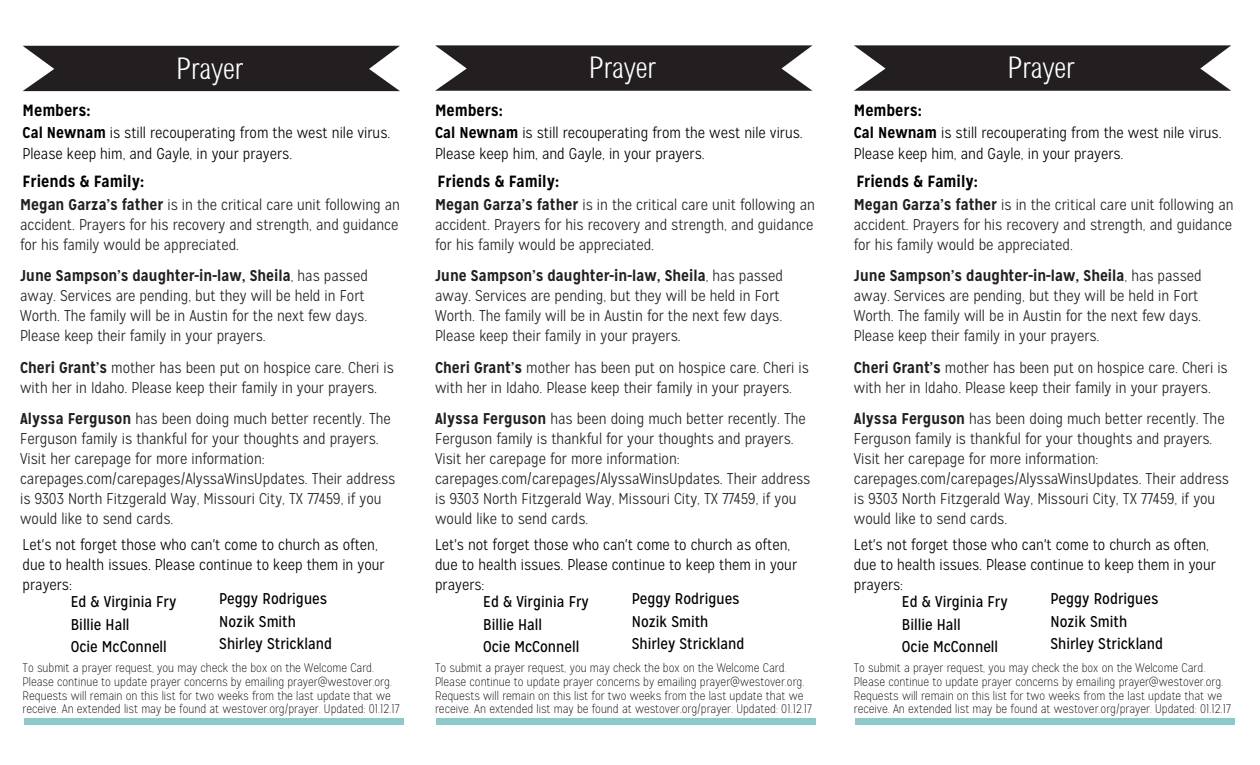
<style>
.page{position:relative;width:1260px;height:765px;background:#fff}
.page>*{position:absolute;margin:0;border:0;box-sizing:border-box;transform-origin:0 0}
.t1{font:30px "Sertig";color:#fff}
.t2{font:700 16.25px "Mission Gothic";color:#000}
.t3{font:300 15.62px/20px "Mission Gothic";color:#231f20}
._2_pt_space{font:300 15.62px/20px "Mission Gothic";color:#000}
._2_pt_space-2{font:15.62px "Mission Gothic";color:#000}
._2_pt_space-3{font:100 12.5px/13.8px "Mission Gothic";color:#000}
.s1{font-weight:700}
</style>
<div class="page">
<svg style="left:23px;top:46px;width:377px;height:45px;background:#353132"></svg>
<div style="left:24px;top:719px;width:380px;height:6px;background:#90c7c8"></div>
<svg style="left:435px;top:45px;width:377px;height:46px;background:#373435"></svg>
<div style="left:436px;top:718px;width:380px;height:7px;background:#90c7c8"></div>
<svg style="left:854px;top:45px;width:377px;height:46px;background:#373435"></svg>
<div style="left:855px;top:718px;width:380px;height:7px;background:#90c7c8"></div>
<p class="t1" style="left:176px;top:50px;width:69px">Prayer</p>
<p class="t2" style="left:23px;top:100px;width:69px">Members:</p>
<p class="_2_pt_space" style="left:23px;top:122px;width:369px;line-height:21.2px"><span class="s1">Cal Newnam</span> is still recouperating from the west nile virus.<br>Please keep him, and Gayle, in your prayers.</p>
<p class="t2" style="left:23px;top:172px;width:123px">Friends &amp; Family:</p>
<p class="t3" style="left:20px;top:195px;width:381px;text-align:justify"><span class="s1">Megan Garza’s father</span> is in the critical care unit following an accident. Prayers for his recovery and strength, and guidance for his family would be appreciated.</p>
<p class="t3" style="left:20px;top:266px;width:349px"><span class="s1">June Sampson’s daughter-in-law, Sheila</span>, has passed away. Services are pending, but they will be held in Fort Worth. The family will be in Austin for the next few days.<br>Please keep their family in your prayers.</p>
<p class="t3" style="left:20px;top:358px;width:375px"><span class="s1">Cheri Grant’s</span> mother has been put on hospice care. Cheri is with her in Idaho. Please keep their family in your prayers.</p>
<p class="t3" style="left:20px;top:409px;width:372px"><span class="s1">Alyssa Ferguson</span> has been doing much better recently. The<br>Ferguson family is thankful for your thoughts and prayers.<br>Visit her carepage for more information:</p>
<p class="t3" style="left:20px;top:469px;width:377px">carepages.com/carepages/AlyssaWinsUpdates. Their address is 9303 North Fitzgerald Way, Missouri City, TX 77459, if you would like to send cards.</p>
<p class="_2_pt_space" style="left:23px;top:535px;width:364px">Let's not forget those who can't come to church as often, due to health issues. Please continue to keep them in your prayers:</p>
<p class="_2_pt_space-2" style="left:71px;top:592px;width:107px">Ed &amp; Virginia Fry</p>
<p class="_2_pt_space-2" style="left:71px;top:615px;width:60px">Billie Hall</p>
<p class="_2_pt_space-2" style="left:71px;top:637px;width:98px">Ocie McConnell</p>
<p class="_2_pt_space-2" style="left:219px;top:590px;width:109px">Peggy Rodrigues</p>
<p class="_2_pt_space-2" style="left:219px;top:612px;width:78px">Nozik Smith</p>
<p class="_2_pt_space-2" style="left:219px;top:635px;width:114px">Shirley Strickland</p>
<p class="_2_pt_space-3" style="left:23px;top:661px;width:378px">To submit a prayer request, you may check the box on the Welcome Card.<br>Please continue to update prayer concerns by emailing prayer@westover.org.<br>Requests will remain on this list for two weeks from the last update that we receive. An extended list may be found at westover.org/prayer. Updated: 01.12.17</p>
<p class="t1" style="left:589px;top:50px;width:69px">Prayer</p>
<p class="t1" style="left:1007px;top:50px;width:69px">Prayer</p>
<p class="t2" style="left:435px;top:100px;width:69px">Members:</p>
<p class="_2_pt_space" style="left:435px;top:122px;width:369px;line-height:21.2px"><span class="s1">Cal Newnam</span> is still recouperating from the west nile virus.<br>Please keep him, and Gayle, in your prayers.</p>
<p class="t2" style="left:438px;top:172px;width:123px">Friends &amp; Family:</p>
<p class="t3" style="left:435px;top:195px;width:381px;text-align:justify"><span class="s1">Megan Garza’s father</span> is in the critical care unit following an accident. Prayers for his recovery and strength, and guidance for his family would be appreciated.</p>
<p class="t3" style="left:435px;top:266px;width:349px"><span class="s1">June Sampson’s daughter-in-law, Sheila</span>, has passed away. Services are pending, but they will be held in Fort Worth. The family will be in Austin for the next few days.<br>Please keep their family in your prayers.</p>
<p class="t3" style="left:435px;top:358px;width:375px"><span class="s1">Cheri Grant’s</span> mother has been put on hospice care. Cheri is with her in Idaho. Please keep their family in your prayers.</p>
<p class="t3" style="left:435px;top:409px;width:372px"><span class="s1">Alyssa Ferguson</span> has been doing much better recently. The<br>Ferguson family is thankful for your thoughts and prayers.<br>Visit her carepage for more information:</p>
<p class="t3" style="left:435px;top:469px;width:377px">carepages.com/carepages/AlyssaWinsUpdates. Their address is 9303 North Fitzgerald Way, Missouri City, TX 77459, if you would like to send cards.</p>
<p class="_2_pt_space" style="left:435px;top:535px;width:364px">Let's not forget those who can't come to church as often, due to health issues. Please continue to keep them in your prayers:</p>
<p class="_2_pt_space-2" style="left:483px;top:592px;width:107px">Ed &amp; Virginia Fry</p>
<p class="_2_pt_space-2" style="left:483px;top:615px;width:60px">Billie Hall</p>
<p class="_2_pt_space-2" style="left:483px;top:637px;width:98px">Ocie McConnell</p>
<p class="_2_pt_space-2" style="left:632px;top:590px;width:109px">Peggy Rodrigues</p>
<p class="_2_pt_space-2" style="left:632px;top:612px;width:78px">Nozik Smith</p>
<p class="_2_pt_space-2" style="left:632px;top:635px;width:114px">Shirley Strickland</p>
<p class="_2_pt_space-3" style="left:435px;top:661px;width:378px">To submit a prayer request, you may check the box on the Welcome Card.<br>Please continue to update prayer concerns by emailing prayer@westover.org.<br>Requests will remain on this list for two weeks from the last update that we receive. An extended list may be found at westover.org/prayer. Updated: 01.12.17</p>
<p class="t2" style="left:854px;top:100px;width:69px">Members:</p>
<p class="_2_pt_space" style="left:854px;top:122px;width:369px;line-height:21.2px"><span class="s1">Cal Newnam</span> is still recouperating from the west nile virus.<br>Please keep him, and Gayle, in your prayers.</p>
<p class="t2" style="left:856px;top:172px;width:123px">Friends &amp; Family:</p>
<p class="t3" style="left:854px;top:195px;width:381px;text-align:justify"><span class="s1">Megan Garza’s father</span> is in the critical care unit following an accident. Prayers for his recovery and strength, and guidance for his family would be appreciated.</p>
<p class="t3" style="left:854px;top:266px;width:349px"><span class="s1">June Sampson’s daughter-in-law, Sheila</span>, has passed away. Services are pending, but they will be held in Fort Worth. The family will be in Austin for the next few days.<br>Please keep their family in your prayers.</p>
<p class="t3" style="left:854px;top:358px;width:375px"><span class="s1">Cheri Grant’s</span> mother has been put on hospice care. Cheri is with her in Idaho. Please keep their family in your prayers.</p>
<p class="t3" style="left:854px;top:409px;width:372px"><span class="s1">Alyssa Ferguson</span> has been doing much better recently. The<br>Ferguson family is thankful for your thoughts and prayers.<br>Visit her carepage for more information:</p>
<p class="t3" style="left:854px;top:469px;width:377px">carepages.com/carepages/AlyssaWinsUpdates. Their address is 9303 North Fitzgerald Way, Missouri City, TX 77459, if you would like to send cards.</p>
<p class="_2_pt_space" style="left:854px;top:535px;width:364px">Let's not forget those who can't come to church as often, due to health issues. Please continue to keep them in your prayers:</p>
<p class="_2_pt_space-2" style="left:902px;top:592px;width:107px">Ed &amp; Virginia Fry</p>
<p class="_2_pt_space-2" style="left:902px;top:615px;width:60px">Billie Hall</p>
<p class="_2_pt_space-2" style="left:902px;top:637px;width:98px">Ocie McConnell</p>
<p class="_2_pt_space-2" style="left:1051px;top:590px;width:109px">Peggy Rodrigues</p>
<p class="_2_pt_space-2" style="left:1051px;top:612px;width:78px">Nozik Smith</p>
<p class="_2_pt_space-2" style="left:1051px;top:635px;width:114px">Shirley Strickland</p>
<p class="_2_pt_space-3" style="left:854px;top:661px;width:378px">To submit a prayer request, you may check the box on the Welcome Card.<br>Please continue to update prayer concerns by emailing prayer@westover.org.<br>Requests will remain on this list for two weeks from the last update that we receive. An extended list may be found at westover.org/prayer. Updated: 01.12.17</p>
</div>
